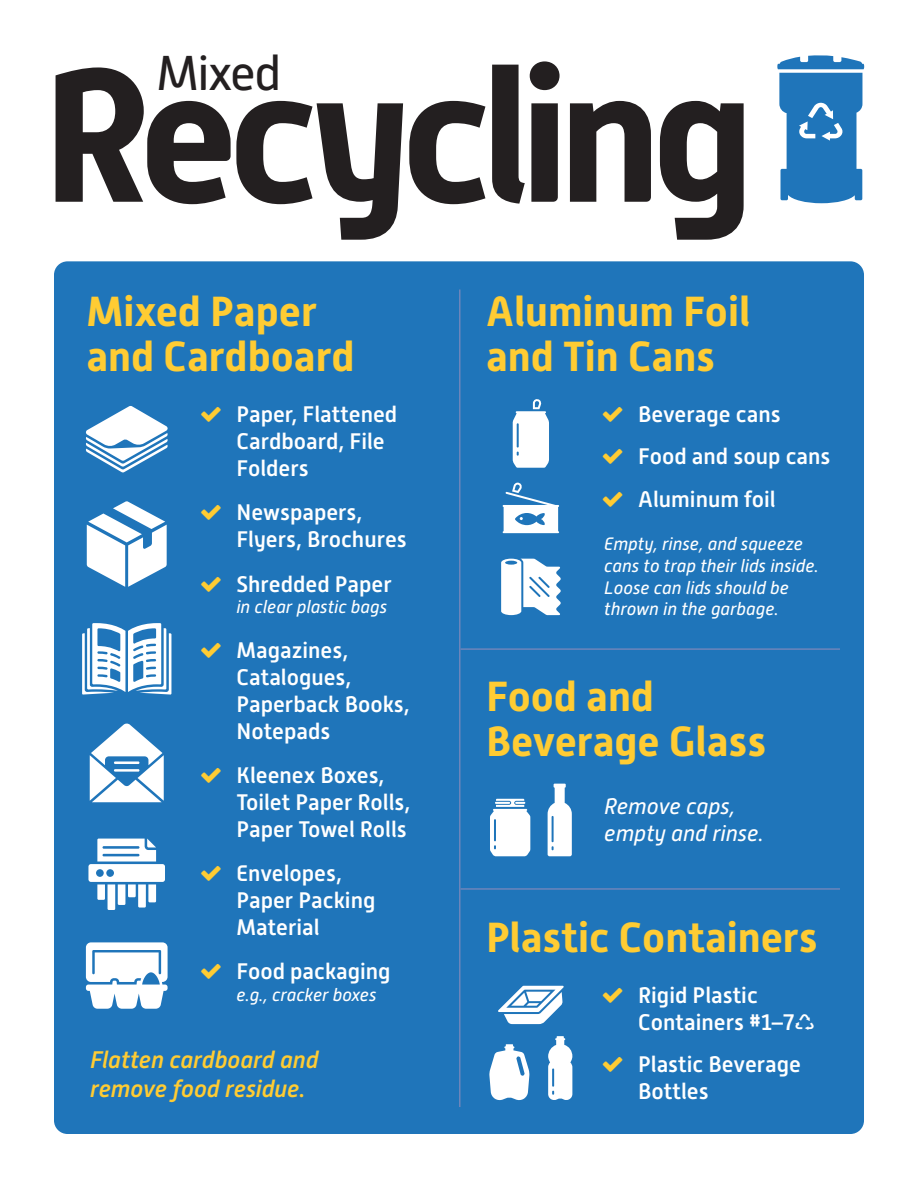
<style>
.page{position:relative;width:918px;height:1188px;background:#fff}
.page>*{position:absolute;margin:0;border:0;box-sizing:border-box;transform-origin:0 0}
.t1{font:700 188.85px "Alwyn New";letter-spacing:-.06em;color:#231f20}
.t2{font:157.05px "Cof S Waste Icons 3";color:#1f75ba}
.t3{font:110.1px "Cof S Waste Icons 3";color:#fff}
.t4{font:94.8px/107.7px "Cof S Waste Icons 3";color:#fff;text-align:justify}
.t5{font:75px/65.4px "Cof S Waste Icons 3";color:#fff}
.t6{font:48.9px "Alwyn New";letter-spacing:-.03em;color:#231f20}
.t7{font:700 42px/45px "Alwyn New";color:#fc3}
.t8{font:italic 500 24px/28.8px "Alwyn New";color:#fc3}
.t9{font:500 22.5px/27px "Alwyn New";color:#fff}
.t10{font:italic 22.5px/27px "Alwyn New";color:#fff}
.t11{font:italic 18px/21.6px "Alwyn New";color:#fff}
.s1{font-family:"Cof S Waste Icons 3";font-weight:400}
</style>
<div class="page">
<div style="left:54px;top:261px;width:810px;height:873px;background:#1f75ba;border-radius:14px"></div>
<hr style="left:459px;top:289px;width:2px;height:818px;background:#6d85ba">
<hr style="left:461px;top:888px;width:379px;height:2px;background:#6d85ba">
<hr style="left:461px;top:648px;width:379px;height:2px;background:#6d85ba">
<p class="t6" style="left:157px;top:45px;width:126px">Mixed</p>
<p class="t1" style="left:41px;top:27px;width:715px">Recycling</p>
<p class="t2" style="left:769px;top:57px;width:104px">ā</p>
<p class="t7" style="left:86px;top:289px;width:270px">Mixed Paper and Cardboard</p>
<p class="t7" style="left:486px;top:289px;width:266px">Aluminum Foil and Tin Cans</p>
<p class="t4" style="left:81px;top:386px;width:93px">Ű</p>
<p class="t3" style="left:81px;top:484px;width:93px">š</p>
<p class="t4" style="left:77px;top:608px;width:100px">Ų ű ų</p>
<p class="t4" style="left:81px;top:922px;width:93px">Ţ</p>
<p class="t9" style="left:236px;top:401px;width:162px">Paper, Flattened<br>Cardboard, File<br>Folders</p>
<p class="t9" style="left:236px;top:499px;width:172px">Newspapers,<br>Flyers, Brochures</p>
<p class="t9" style="left:236px;top:571px;width:157px">Shredded Paper</p>
<p class="t11" style="left:236px;top:596px;width:152px">in clear plastic bags</p>
<p class="t9" style="left:236px;top:636px;width:175px">Magazines,<br>Catalogues,<br>Paperback Books,<br>Notepads</p>
<p class="t9" style="left:236px;top:762px;width:175px">Kleenex Boxes,<br>Toilet Paper Rolls,<br>Paper Towel Rolls</p>
<p class="t9" style="left:236px;top:860px;width:141px">Envelopes,<br>Paper Packing<br>Material</p>
<p class="t9" style="left:236px;top:958px;width:156px">Food packaging</p>
<p class="t11" style="left:236px;top:984px;width:142px">e.g., cracker boxes</p>
<p class="t8" style="left:90px;top:1045px;width:230px">Flatten cardboard and remove food residue.</p>
<p class="t5" style="left:499px;top:409px;width:66px">ż<br>Ż</p>
<p class="t5" style="left:497px;top:557px;width:69px">ź</p>
<p class="t9" style="left:638px;top:401px;width:144px">Beverage cans</p>
<p class="t9" style="left:638px;top:443px;width:194px">Food and soup cans</p>
<p class="t9" style="left:638px;top:486px;width:139px">Aluminum foil</p>
<p class="t11" style="left:604px;top:533px;width:216px">Empty, rinse, and squeeze cans to trap their lids inside.<br>Loose can lids should be thrown in the garbage.</p>
<p class="t7" style="left:486px;top:674px;width:282px">Food and<br>Beverage Glass</p>
<p class="t5" style="left:486px;top:798px;width:91px">ŧť</p>
<p class="t10" style="left:604px;top:793px;width:161px">Remove caps, empty and rinse.</p>
<p class="t7" style="left:486px;top:915px;width:333px">Plastic Containers</p>
<p class="t5" style="left:494px;top:966px;width:75px">¡</p>
<p class="t5" style="left:486px;top:1041px;width:92px">ŷŸ</p>
<p class="t9" style="left:638px;top:981px;width:178px">Rigid Plastic<br>Containers #1–7<span class="s1">ć</span></p>
<p class="t9" style="left:638px;top:1051px;width:164px">Plastic Beverage<br>Bottles</p>
</div>
